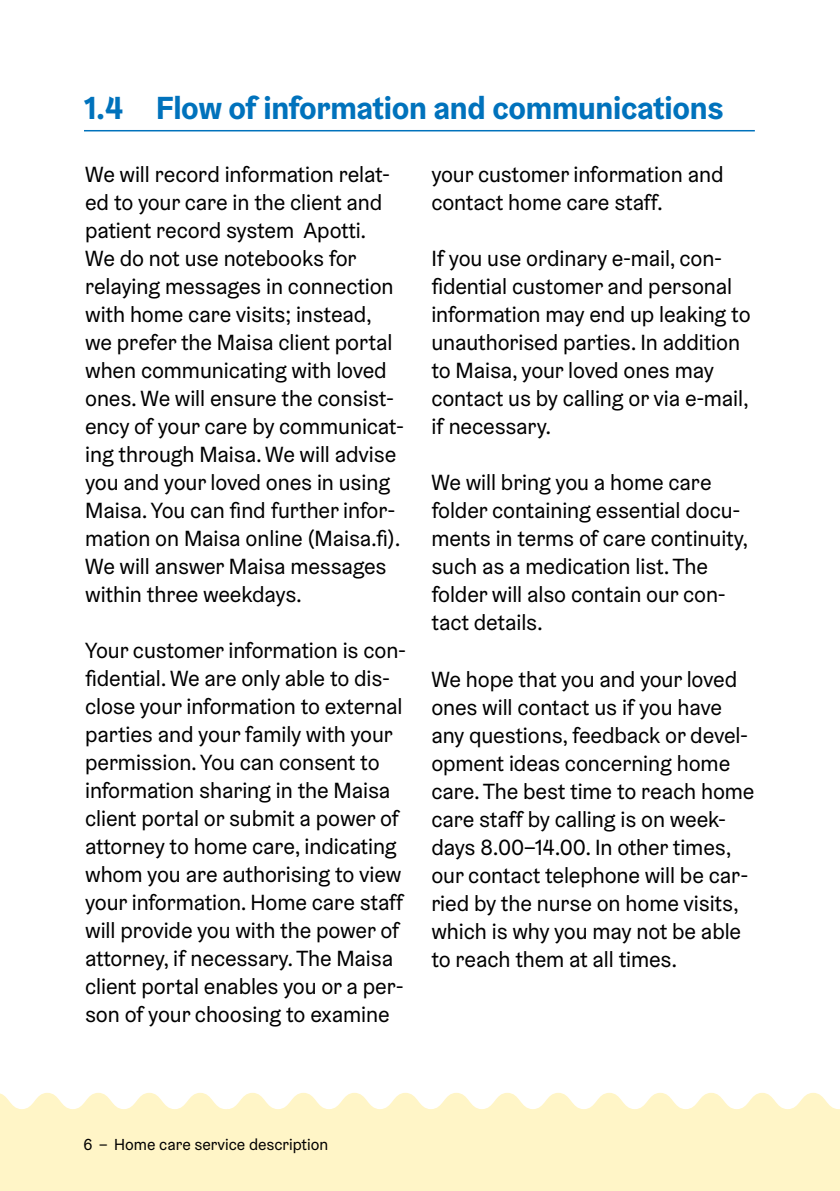
<style>
.page{position:relative;width:840px;height:1191px;background:#fff}
.page>*{position:absolute;margin:0;border:0;box-sizing:border-box;transform-origin:0 0}
.H3_underline{font:700 32px "Helsinki Grotesk";letter-spacing:-.01em;color:#0072bc}
.Leipis__Mammy{font:22px/28px "Helsinki Grotesk";letter-spacing:-.005em;color:#000}
.t1{font:16px "Helsinki Grotesk";color:#000}
</style>
<div class="page">
<svg style="left:0;top:1093px;width:839px;height:98px;background:#fff5cb"></svg>
<svg style="left:839px;top:1109px;width:1px;height:82px"></svg>
<hr style="left:84px;top:130px;width:670px;height:1px;background:#0072bc">
<h2 class="H3_underline" style="left:84px;top:87px;width:640px">1.4 Flow of information and communications</h2>
<p class="Leipis__Mammy" style="left:85px;top:160px;width:320px">We will record information relat&shy;ed to your care in the client and patient record system Apotti.<br>We do not use notebooks for relaying messages in connection with home care visits; instead, we prefer the Maisa client portal when communicating with loved ones. We will ensure the consist&shy;ency of your care by communicat&shy;ing through Maisa. We will advise you and your loved ones in using<br>Maisa. You can find further infor&shy;mation on Maisa online (Maisa.fi).<br>We will answer Maisa messages within three weekdays.</p>
<p class="Leipis__Mammy" style="left:85px;top:636px;width:322px">Your customer information is con&shy;fidential. We are only able to dis&shy;close your information to external parties and your family with your permission. You can consent to information sharing in the Maisa client portal or submit a power of attorney to home care, indicating whom you are authorising to view your information. Home care staff will provide you with the power of attorney, if necessary. The Maisa client portal enables you or a per&shy;son of your choosing to examine</p>
<p class="Leipis__Mammy" style="left:431px;top:160px;width:293px">your customer information and contact home care staff.</p>
<p class="Leipis__Mammy" style="left:431px;top:244px;width:320px">If you use ordinary e-mail, con&shy;fidential customer and personal information may end up leaking to unauthorised parties. In addition to Maisa, your loved ones may contact us by calling or via e-mail, if necessary.</p>
<p class="Leipis__Mammy" style="left:431px;top:468px;width:318px">We will bring you a home care folder containing essential docu&shy;ments in terms of care continuity, such as a medication list. The folder will also contain our con&shy;tact details.</p>
<p class="Leipis__Mammy" style="left:431px;top:665px;width:324px">We hope that you and your loved ones will contact us if you have any questions, feedback or devel&shy;opment ideas concerning home care. The best time to reach home care staff by calling is on week&shy;days 8.00–14.00. In other times, our contact telephone will be car&shy;ried by the nurse on home visits, which is why you may not be able to reach them at all times.</p>
<p class="t1" style="left:83px;top:1134px;width:246px">6 – Home care service description</p>
</div>
